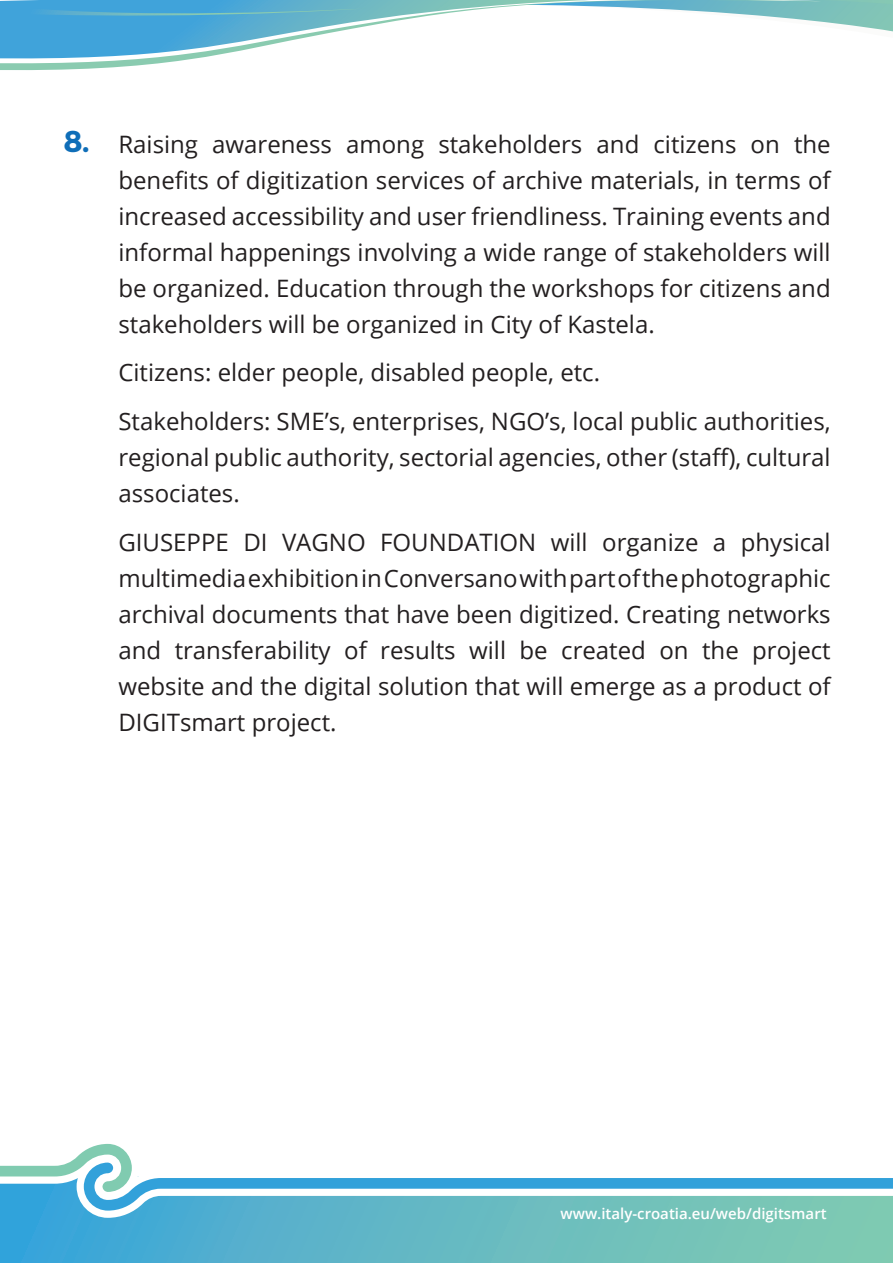
<style>
.page{position:relative;width:893px;height:1263px;background:#fff}
.page>*{position:absolute;margin:0;border:0;box-sizing:border-box;transform-origin:0 0}
.t1{font:700 30px "Montserrat";color:#0f6eb8}
.t2{font:24px/36px "Open Sans";color:#231f20;text-align:justify}
.t3{font:600 15px "Open Sans";color:#fff}
</style>
<div class="page">
<div style="left:0;top:1177px;width:893px;height:86px;background:linear-gradient(to right,#3ba4da,#87cdae)"></div>
<svg style="left:73px;top:1214px;width:820px;height:7px;background:#67bac3"></svg>
<svg style="left:0;top:1143px;width:893px;height:71px"></svg>
<svg style="left:0;top:66px;width:129px;height:4px"></svg>
<svg style="left:0;top:61px;width:177px;height:5px"></svg>
<svg style="left:0;top:41px;width:287px;height:20px"></svg>
<svg style="left:0;top:0;width:893px;height:41px"></svg>
<p class="t1" style="left:64px;top:122px;width:27px">8.</p>
<p class="t2" style="left:118px;top:125px;width:714px">Raising awareness among stakeholders and citizens on the benefits of digitization services of archive materials, in terms of increased accessibility and user friendliness. Training events and informal happenings involving a wide range of stakeholders will be organized. Education through the workshops for citizens and stakeholders will be organized in City of Kastela.</p>
<p class="t2" style="left:118px;top:348px;width:714px;line-height:48.8px">Citizens: elder people, disabled people, etc.<br>Stakeholders: SME’s, enterprises, NGO’s, local public authorities,</p>
<p class="t2" style="left:118px;top:439px;width:714px">regional public authority, sectorial agencies, other (staff), cultural associates.</p>
<p class="t2" style="left:118px;top:523px;width:714px">GIUSEPPE DI VAGNO FOUNDATION will organize a physical multimedia exhibition in Conversano with part of the photographic archival documents that have been digitized. Creating networks and transferability of results will be created on the project website and the digital solution that will emerge as a product of DIGITsmart project.</p>
<p class="t3" style="left:560px;top:1203px;width:268px">www.italy-croatia.eu/web/digitsmart</p>
</div>
